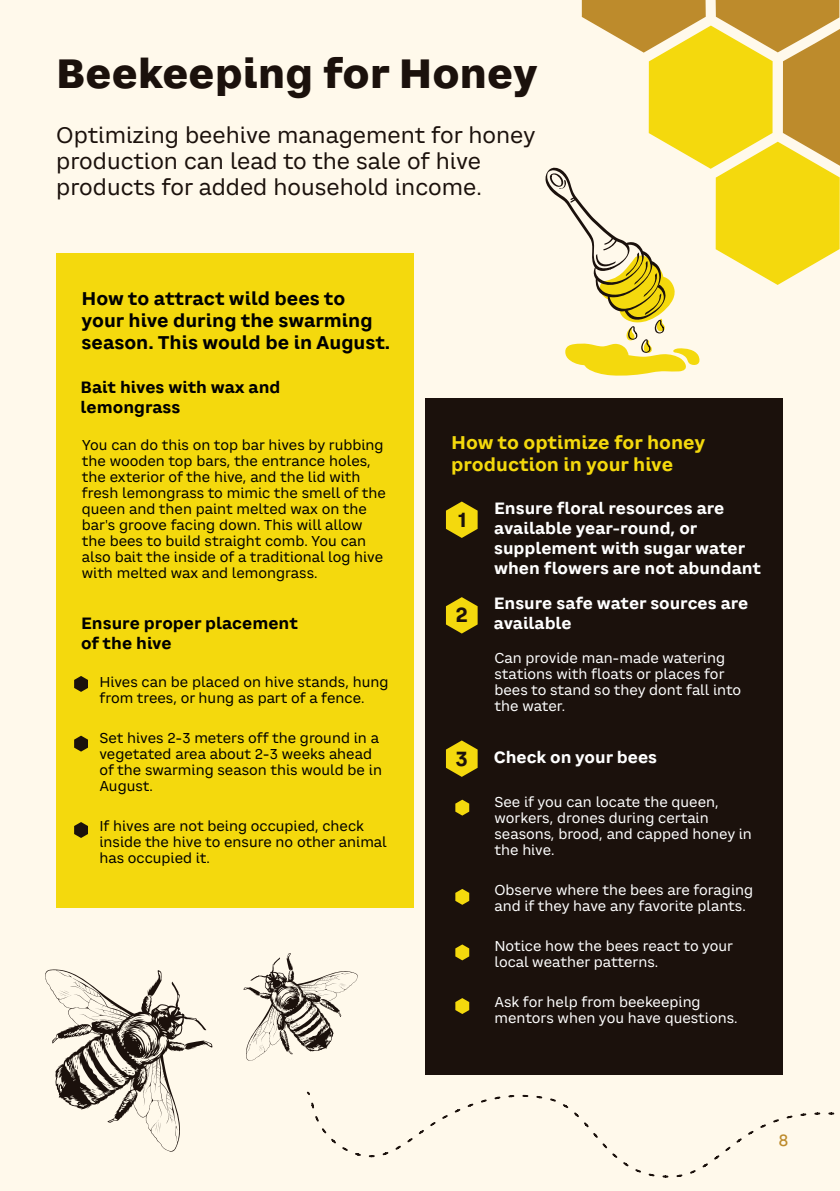
<style>
.page{position:relative;width:840px;height:1191px;background:#fff}
.page>*{position:absolute;margin:0;border:0;box-sizing:border-box;transform-origin:0 0}
.t1{font:800 40px "CA Saygon Text Trial";color:#1b110c}
.t2{font:22px/26px "CA Saygon Text Trial";color:#1b110c}
.t3{font:700 20px "CA Saygon Text Trial";color:#1b110c}
.t4{font:700 18px/22px "CA Saygon Text Trial";color:#000}
.t5{font:700 18px/22px "CA Saygon Text Trial";color:#f4d90d}
.t6{font:700 16px/20px "CA Saygon Text Trial";color:#fff}
.t7{font:700 16px/20px "CA Saygon Text Trial";color:#000}
.t8{font:500 16px "CA Saygon Text Trial";color:#bd8b2c}
.t9{font:14px/16px "CA Saygon Text Trial";color:#000}
.t10{font:14px/16px "CA Saygon Text Trial";color:#fff}
</style>
<div class="page">
<div style="left:0;top:0;width:839px;height:1191px;background:#fff9eb"></div>
<div style="left:56px;top:254px;width:358px;height:654px;background:#f4d90d"></div>
<div style="left:425px;top:398px;width:357px;height:676px;background:#1b110c"></div>
<svg style="left:446px;top:501px;width:31px;height:37px"></svg>
<svg style="left:446px;top:597px;width:31px;height:36px"></svg>
<svg style="left:446px;top:740px;width:31px;height:37px"></svg>
<svg style="left:455px;top:799px;width:14px;height:16px"></svg>
<svg style="left:455px;top:889px;width:14px;height:16px"></svg>
<svg style="left:455px;top:944px;width:14px;height:16px"></svg>
<svg style="left:455px;top:998px;width:14px;height:16px"></svg>
<svg style="left:74px;top:676px;width:14px;height:16px"></svg>
<svg style="left:74px;top:735px;width:14px;height:16px"></svg>
<svg style="left:74px;top:822px;width:14px;height:16px"></svg>
<svg style="left:45px;top:969px;width:168px;height:182px"></svg>
<svg style="left:243px;top:953px;width:114px;height:107px"></svg>
<svg style="left:306px;top:1091px;width:529px;height:87px"></svg>
<svg style="left:545px;top:0;width:294px;height:376px"></svg>
<h1 class="t1" style="left:56px;top:58px;width:483px">Beekeeping for Honey</h1>
<h2 class="t2" style="left:56px;top:124px;width:480px">Optimizing beehive management for honey production can lead to the sale of hive products for added household income.</h2>
<p class="t4" style="left:81px;top:289px;width:310px">How to attract wild bees to your hive during the swarming season. This would be in August.</p>
<p class="t7" style="left:81px;top:378px;width:201px">Bait hives with wax and lemongrass</p>
<p class="t9" style="left:82px;top:438px;width:305px">You can do this on top bar hives by rubbing the wooden top bars, the entrance holes, the exterior of the hive, and the lid with fresh lemongrass to mimic the smell of the queen and then paint melted wax on the bar's groove facing down. This will allow the bees to build straight comb. You can also bait the inside of a traditional log hive with melted wax and lemongrass.</p>
<p class="t7" style="left:81px;top:614px;width:218px">Ensure proper placement of the hive</p>
<p class="t9" style="left:99px;top:674px;width:290px">Hives can be placed on hive stands, hung from trees, or hung as part of a fence.</p>
<p class="t9" style="left:99px;top:730px;width:284px">Set hives 2-3 meters off the ground in a vegetated area about 2-3 weeks ahead of the swarming season (this would be in<br>August).</p>
<p class="t9" style="left:99px;top:818px;width:289px">If hives are not being occupied, check inside the hive to ensure no other animal has occupied it.</p>
<p class="t5" style="left:451px;top:433px;width:255px">How to optimize for honey production in your hive</p>
<p class="t6" style="left:494px;top:499px;width:268px">Ensure floral resources are available year-round, or supplement with sugar water when flowers are not abundant</p>
<p class="t6" style="left:493px;top:595px;width:256px">Ensure safe water sources are available</p>
<h3 class="t3" style="left:458px;top:511px;width:10px">1</h3>
<h3 class="t3" style="left:455px;top:607px;width:14px">2</h3>
<h3 class="t3" style="left:455px;top:750px;width:14px">3</h3>
<p class="t10" style="left:494px;top:651px;width:248px">Can provide man-made watering stations with floats or places for bees to stand so they don’t fall into the water.</p>
<p class="t6" style="left:493px;top:748px;width:165px">Check on your bees</p>
<p class="t10" style="left:494px;top:795px;width:259px">See if you can locate the queen, workers, drones (during certain seasons), brood, and capped honey in the hive.</p>
<p class="t10" style="left:494px;top:883px;width:260px">Observe where the bees are foraging and if they have any favorite plants.</p>
<p class="t10" style="left:494px;top:939px;width:240px">Notice how the bees react to your local weather patterns.</p>
<p class="t10" style="left:494px;top:995px;width:244px">Ask for help from beekeeping mentors when you have questions.</p>
<p class="t8" style="left:778px;top:1133px;width:12px">8</p>
</div>
